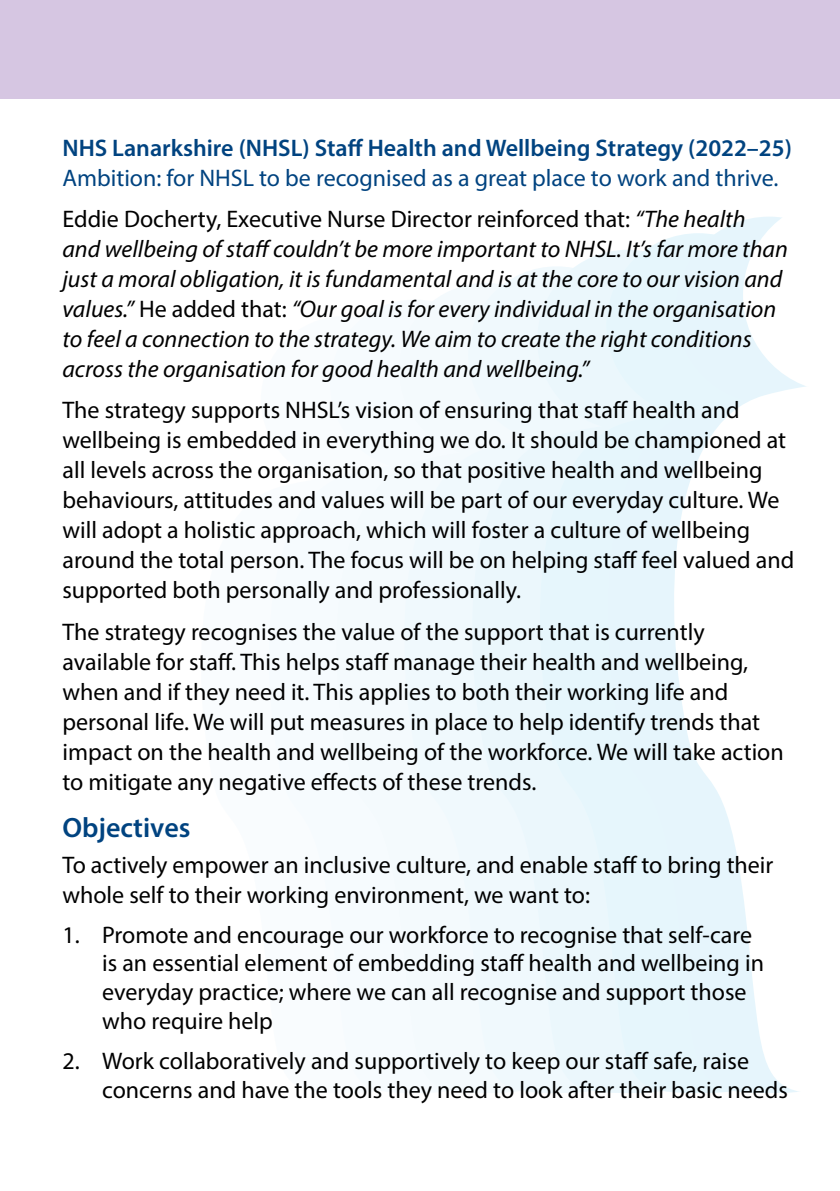
<style>
.page{position:relative;width:840px;height:1191px;background:#fff}
.page>*{position:absolute;margin:0;border:0;box-sizing:border-box;transform-origin:0 0}
.subhead{font:600 28px "Myriad Pro";color:#004380}
.p_reduced_space{font:24px/30px "Myriad Pro";color:#000}
.p_reduced_space-2{font:italic 24px/30px "Myriad Pro";color:#000}
.p_reduced_space-3{font:600 24px/30px "Myriad Pro";color:#004380}
.s1{font-weight:400}
.s2{font-style:normal}
</style>
<div class="page">
<div style="left:264px;top:319px;width:160px;height:161px;background:#f9fcfe;border-radius:50%"></div>
<div style="left:261px;top:316px;width:166px;height:167px;border:6px solid #c9e5f9;border-radius:50%"></div>
<div style="left:333px;top:302px;width:164px;height:164px;background:#f6fbfe;border-radius:50%"></div>
<div style="left:330px;top:299px;width:170px;height:170px;border:6px solid #addaf6;border-radius:50%"></div>
<div style="left:402px;top:286px;width:167px;height:167px;background:#f4fafd;border-radius:50%"></div>
<div style="left:399px;top:283px;width:173px;height:173px;border:6px solid #8fcef2;border-radius:50%"></div>
<div style="left:324px;top:446px;width:68px;height:420px;background:#f4fafd"></div>
<div style="left:471px;top:269px;width:171px;height:171px;background:#f0f9fd;border-radius:50%"></div>
<div style="left:392px;top:433px;width:68px;height:659px;background:#f4fafd"></div>
<div style="left:540px;top:253px;width:174px;height:174px;background:#ebf7fc;border-radius:50%"></div>
<div style="left:460px;top:439px;width:67px;height:654px;background:#f0f9fd"></div>
<div style="left:609px;top:236px;width:178px;height:178px;background:#e6f6fc;border-radius:50%"></div>
<div style="left:527px;top:431px;width:68px;height:662px;background:#ebf7fc"></div>
<div style="left:595px;top:423px;width:60px;height:670px;background:#e6f6fc"></div>
<svg style="left:675px;top:217px;width:112px;height:160px"></svg>
<svg style="left:655px;top:377px;width:151px;height:716px"></svg>
<div style="left:0;top:0;width:839px;height:99px;background:#d6c6e2"></div>
<p class="p_reduced_space-3" style="left:62px;top:132px;width:730px">NHS Lanarkshire (NHSL) Staff Health and Wellbeing Strategy (2022–25)<br><span class="s1">Ambition: for NHSL to be recognised as a great place to work and thrive.</span></p>
<p class="p_reduced_space-2" style="left:62px;top:203px;width:726px"><span class="s2">Eddie Docherty, Executive Nurse Director reinforced that:</span> “The health and wellbeing of staff couldn’t be more important to NHSL. It’s far more than just a moral obligation, it is fundamental and is at the core to our vision and values.” <span class="s2">He added that:</span> “Our goal is for every individual in the organisation to feel a connection to the strategy. We aim to create the right conditions across the organisation for good health and wellbeing.”</p>
<p class="p_reduced_space" style="left:62px;top:395px;width:733px">The strategy supports NHSL’s vision of ensuring that staff health and wellbeing is embedded in everything we do. It should be championed at all levels across the organisation, so that positive health and wellbeing behaviours, attitudes and values will be part of our everyday culture. We will adopt a holistic approach, which will foster a culture of wellbeing around the total person. The focus will be on helping staff feel valued and supported both personally and professionally.</p>
<p class="p_reduced_space" style="left:62px;top:616px;width:722px">The strategy recognises the value of the support that is currently available for staff. This helps staff manage their health and wellbeing, when and if they need it. This applies to both their working life and personal life. We will put measures in place to help identify trends that impact on the health and wellbeing of the workforce. We will take action to mitigate any negative effects of these trends.</p>
<p class="subhead" style="left:62px;top:809px;width:130px">Objectives</p>
<p class="p_reduced_space" style="left:62px;top:849px;width:712px">To actively empower an inclusive culture, and enable staff to bring their whole self to their working environment, we want to:</p>
<p class="p_reduced_space" style="left:102px;top:919px;width:663px;line-height:28.8px;text-indent:-40px">1. Promote and encourage our workforce to recognise that self-care is an essential element of embedding staff health and wellbeing in everyday practice; where we can all recognise and support those who require help</p>
<p class="p_reduced_space" style="left:102px;top:1046px;width:687px;line-height:28.8px;text-indent:-40px">2. Work collaboratively and supportively to keep our staff safe, raise concerns and have the tools they need to look after their basic needs</p>
</div>
